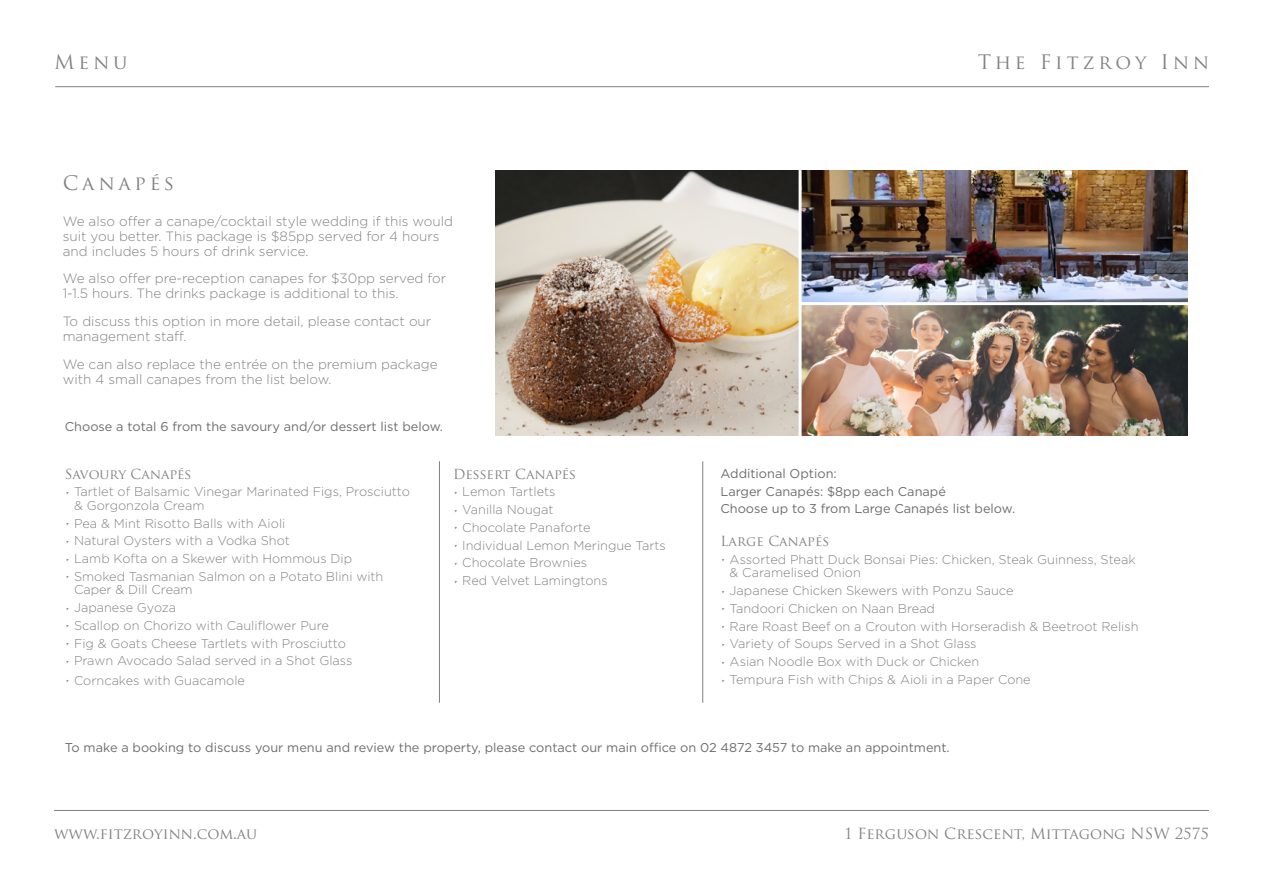
<style>
.page{position:relative;width:1263px;height:893px;background:#fff}
.page>*{position:absolute;margin:0;border:0;box-sizing:border-box;transform-origin:0 0}
.t1{font:19.5px "Trajan Pro";letter-spacing:.2em;color:#808285}
.t2{font:15px "Trajan Pro";color:#808285}
.t3{font:300 13.5px/15px "Gotham";color:#808285}
.t4{font:13.5px "Trajan Pro";color:#808285}
.t5{font:300 12.75px/13.5px "Gotham";color:#808285}
.t6{font:12.75px "Gotham";color:#6c6d70}
.s1{font-family:"Trajan Pro";font-weight:400}
</style>
<div class="page">
<hr style="left:54px;top:810px;width:1155px;height:1px;background:#7e8083">
<hr style="left:55px;top:86px;width:1154px;height:1px;background:#7e8083">
<hr style="left:439px;top:461px;width:1px;height:242px;background:#7e8083">
<hr style="left:702px;top:461px;width:1px;height:242px;background:#7e8083">
<img style="left:495px;top:170px;width:303px;height:266px">
<img style="left:801px;top:170px;width:386px;height:266px">
<hr style="left:799px;top:302px;width:390px;height:3px;background:#fff">
<p class="t1" style="left:54px;top:49px;width:75px">Menu</p>
<p class="t1" style="left:978px;top:49px;width:232px">The Fitzroy Inn</p>
<p class="t1" style="left:63px;top:171px;width:113px">Canapés</p>
<p class="t3" style="left:63px;top:213px;width:392px">We also offer a canape/cocktail style wedding if this would suit you better. This package is $85pp served for 4 hours and includes 5 hours of drink service.</p>
<p class="t3" style="left:63px;top:271px;width:385px">We also offer pre-reception canapes for $30pp served for<br>1-1.5 hours. The drinks package is additional to this.</p>
<p class="t3" style="left:63px;top:313px;width:370px">To discuss this option in more detail, please contact our management staff.</p>
<p class="t3" style="left:63px;top:356px;width:376px">We can also replace the entrée on the premium package with 4 small canapes from the list below.</p>
<p class="t6" style="left:65px;top:418px;width:380px">Choose a total 6 from the savoury and/or dessert list below.</p>
<p class="t4" style="left:65px;top:465px;width:128px">Savoury Canapés</p>
<p class="t5" style="left:74px;top:485px;width:337px;text-indent:-9px"><span class="s1">•</span> Tartlet of Balsamic Vinegar Marinated Figs, Prosciutto &amp; Gorgonzola Cream</p>
<p class="t5" style="left:65px;top:516px;width:222px"><span class="s1">•</span> Pea &amp; Mint Risotto Balls with Aioli</p>
<p class="t5" style="left:65px;top:534px;width:227px"><span class="s1">•</span> Natural Oysters with a Vodka Shot</p>
<p class="t5" style="left:65px;top:551px;width:289px"><span class="s1">•</span> Lamb Kofta on a Skewer with Hommous Dip</p>
<p class="t5" style="left:74px;top:569px;width:311px;text-indent:-9px"><span class="s1">•</span> Smoked Tasmanian Salmon on a Potato Blini with<br>Caper &amp; Dill Cream</p>
<p class="t5" style="left:65px;top:600px;width:113px"><span class="s1">•</span> Japanese Gyoza</p>
<p class="t5" style="left:65px;top:618px;width:266px"><span class="s1">•</span> Scallop on Chorizo with Cauliflower Pure</p>
<p class="t5" style="left:65px;top:636px;width:283px"><span class="s1">•</span> Fig &amp; Goats Cheese Tartlets with Prosciutto</p>
<p class="t5" style="left:65px;top:654px;width:289px"><span class="s1">•</span> Prawn Avocado Salad served in a Shot Glass</p>
<p class="t5" style="left:65px;top:673px;width:182px"><span class="s1">•</span> Corncakes with Guacamole</p>
<p class="t4" style="left:453px;top:465px;width:125px">Dessert Canapés</p>
<p class="t5" style="left:453px;top:485px;width:104px"><span class="s1">•</span> Lemon Tartlets</p>
<p class="t5" style="left:453px;top:502px;width:102px"><span class="s1">•</span> Vanilla Nougat</p>
<p class="t5" style="left:453px;top:520px;width:139px"><span class="s1">•</span> Chocolate Panaforte</p>
<p class="t5" style="left:453px;top:538px;width:214px"><span class="s1">•</span> Individual Lemon Meringue Tarts</p>
<p class="t5" style="left:453px;top:556px;width:136px"><span class="s1">•</span> Chocolate Brownies</p>
<p class="t5" style="left:453px;top:573px;width:156px"><span class="s1">•</span> Red Velvet Lamingtons</p>
<p class="t6" style="left:720px;top:465px;width:118px">Additional Option:</p>
<p class="t6" style="left:720px;top:483px;width:227px">Larger Canapés: $8pp each Canapé</p>
<p class="t6" style="left:720px;top:501px;width:296px">Choose up to 3 from Large Canapés list below.</p>
<p class="t4" style="left:720px;top:533px;width:111px">Large Canapés</p>
<p class="t5" style="left:730px;top:552px;width:407px;text-indent:-9px"><span class="s1">•</span> Assorted Phatt Duck Bonsai Pies: Chicken, Steak Guinness, Steak &amp; Caramelised Onion</p>
<p class="t5" style="left:720px;top:584px;width:295px"><span class="s1">•</span> Japanese Chicken Skewers with Ponzu Sauce</p>
<p class="t5" style="left:720px;top:601px;width:216px"><span class="s1">•</span> Tandoori Chicken on Naan Bread</p>
<p class="t5" style="left:720px;top:619px;width:420px"><span class="s1">•</span> Rare Roast Beef on a Crouton with Horseradish &amp; Beetroot Relish</p>
<p class="t5" style="left:720px;top:637px;width:258px"><span class="s1">•</span> Variety of Soups Served in a Shot Glass</p>
<p class="t5" style="left:720px;top:655px;width:260px"><span class="s1">•</span> Asian Noodle Box with Duck or Chicken</p>
<p class="t5" style="left:720px;top:672px;width:312px"><span class="s1">•</span> Tempura Fish with Chips &amp; Aioli in a Paper Cone</p>
<p class="t6" style="left:65px;top:739px;width:886px">To make a booking to discuss your menu and review the property, please contact our main office on 02 4872 3457 to make an appointment.</p>
<p class="t2" style="left:54px;top:824px;width:205px">www.fitzroyinn.com.au</p>
<p class="t2" style="left:844px;top:824px;width:366px">1 Ferguson Crescent, Mittagong NSW 2575</p>
</div>
